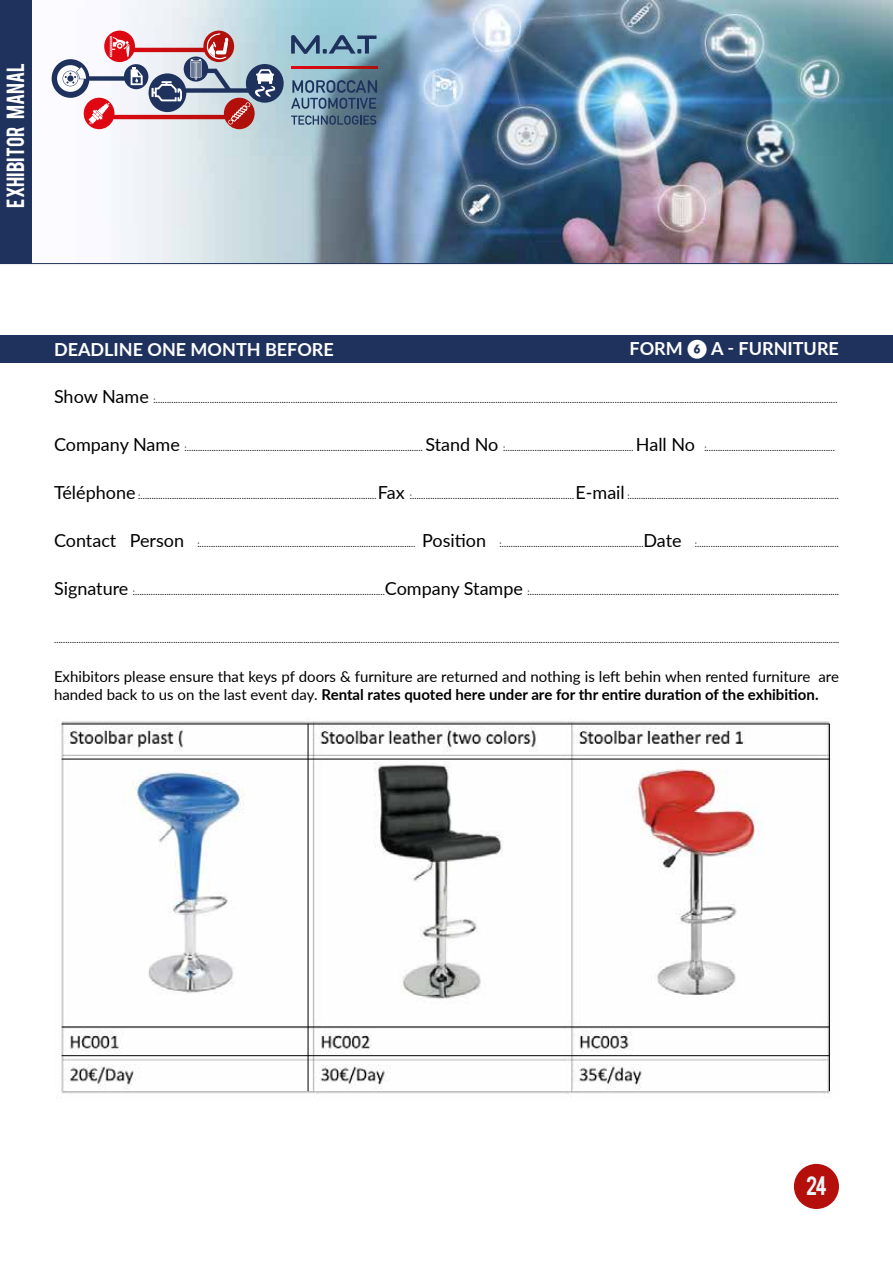
<style>
.page{position:relative;width:893px;height:1263px;background:#fff}
.page>*{position:absolute;margin:0;border:0;box-sizing:border-box;transform-origin:0 0}
.t1{font:21px "Bebas";color:#e8f5f9}
.t2{font:19.5px "Bebas";color:#fff}
.t3{font:700 18px "Lato";color:#fff}
.t4{font:15px/18px "Lato";color:#000}
.t5{font:9px "Lato";color:#000}
.s1{font-size:18px}
.s2{font-weight:700}
</style>
<div class="page">
<img style="left:31px;top:0;width:862px;height:263px">
<div style="left:0;top:0;width:31px;height:264px;background:#1e325d"></div>
<hr style="left:0;top:263px;width:893px;height:1px;background:#1e325d">
<svg style="left:52px;top:31px;width:232px;height:98px"></svg>
<svg style="left:291px;top:80px;width:86px;height:29px;background:#5b7891"></svg>
<svg style="left:291px;top:115px;width:85px;height:10px"></svg>
<svg style="left:291px;top:35px;width:85px;height:19px;background:#6a8ea8"></svg>
<svg style="left:291px;top:66px;width:86px;height:2px"></svg>
<div style="left:794px;top:1164px;width:45px;height:45px;background:#b50f0c;border-radius:50%"></div>
<div style="left:0;top:335px;width:893px;height:27px;background:#1e325d"></div>
<img style="left:61px;top:721px;width:769px;height:373px">
<hr style="left:62px;top:1027px;width:768px;height:1px;background:#000">
<hr style="left:62px;top:1055px;width:768px;height:1px;background:#000">
<hr style="left:62px;top:724px;width:767px;height:1px;background:#000">
<hr style="left:829px;top:724px;width:1px;height:367px;background:#000">
<hr style="left:308px;top:724px;width:1px;height:367px;background:#000">
<hr style="left:62px;top:759px;width:767px;height:1px;background:#000">
<h2 class="t2" style="left:1px;top:208px;width:146px;rotate:-90deg">EXHIBITOR MANAL</h2>
<h3 class="t3" style="left:630px;top:335px;width:211px">FORM ❻ A - FURNITURE</h3>
<p class="t5" style="left:54px;top:393px;width:785px"><span class="s1">Show Name</span> :……………………………………………………………………………………………………………………………………………………………………………………………………………………………………………………………………………</p>
<p class="t5" style="left:54px;top:441px;width:782px"><span class="s1">Company Name</span> :…………………………………………………………………………………………… <span class="s1">Stand No</span> :………………………………………………… <span class="s1">Hall No</span> :…………………………………………………</p>
<p class="t5" style="left:54px;top:489px;width:786px"><span class="s1">Téléphone</span> :…………………………………………………………………………………………… <span class="s1">Fax</span> :………………………………………………………………<span class="s1">E-mail</span> :…………………………………………………………………………………</p>
<p class="t5" style="left:54px;top:537px;width:786px"><span class="s1">Contact Person</span> :…………………………………………………………………………………… <span class="s1">Position</span> :………………………………………………………<span class="s1">Date</span> :………………………………………………………</p>
<p class="t5" style="left:54px;top:585px;width:786px"><span class="s1">Signature</span> :…………………………………………………………………………………………………<span class="s1">Company Stampe</span> :…………………………………………………………………………………………………............................</p>
<h3 class="t3" style="left:54px;top:336px;width:281px">DEADLINE ONE MONTH BEFORE</h3>
<p class="t5" style="left:54px;top:633px;width:787px">……………………………………………………………………………………………….............................……………………………………………………………………………………………….............................………………………………………………………….............</p>
<h3 class="t4" style="left:54px;top:667px;width:786px">Exhibitors please ensure that keys pf doors &amp; furniture are returned and nothing is left behin when rented furniture are handed back to us on the last event day. <span class="s2">Rental rates quoted here under are for thr entire duration of the exhibition.</span></h3>
<h1 class="t1" style="left:806px;top:1170px;width:22px">24</h1>
</div>
